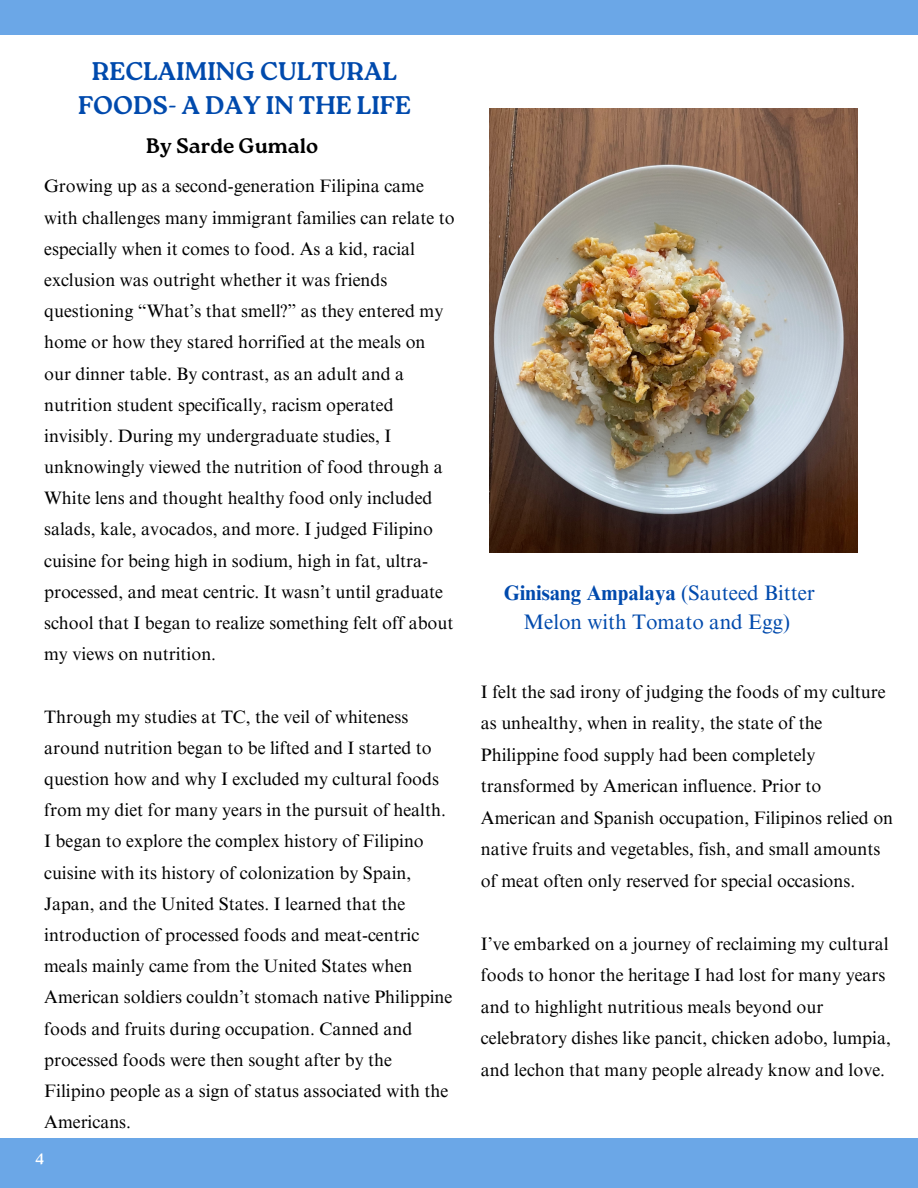
<style>
.page{position:relative;width:918px;height:1188px;background:#fff}
.page>*{position:absolute;margin:0;border:0;box-sizing:border-box;transform-origin:0 0}
.t1{font:700 25.5px/34.8px "Roca Two";color:#004aad;text-align:center}
.t2{font:21px/29.2px "Times NRMT Pro";color:#004aad;text-align:center}
.t3{font:700 21px "Roca Two";color:#000}
.t4{font:18px/31.2px "Times NRMT Pro";color:#000001}
.t5{font:15px "Roca Two";color:#fff}
.s1{font-weight:700}
</style>
<div class="page">
<img style="left:489px;top:109px;width:368px;height:444px">
<div style="left:0;top:1139px;width:918px;height:49px;background:#6ba7e7"></div>
<div style="left:0;top:0;width:918px;height:35px;background:#6ba7e7"></div>
<p class="t1" style="left:78px;top:53px;width:334px">RECLAIMING CULTURAL<br>FOODS- A DAY IN THE LIFE</p>
<p class="t3" style="left:146px;top:134px;width:173px">By Sarde Gumalo</p>
<h2 class="t4" style="left:44px;top:173px;width:412px">Growing up as a second-generation Filipina came with challenges many immigrant families can relate to especially when it comes to food. As a kid, racial exclusion was outright whether it was friends questioning “What’s that smell?” as they entered my home or how they stared horrified at the meals on our dinner table. By contrast, as an adult and a nutrition student specifically, racism operated invisibly. During my undergraduate studies, I unknowingly viewed the nutrition of food through a White lens and thought healthy food only included salads, kale, avocados, and more. I judged Filipino cuisine for being high in sodium, high in fat, ultra&shy;processed, and meat centric. It wasn’t until graduate school that I began to realize something felt off about my views on nutrition.</h2>
<p class="t4" style="left:44px;top:703px;width:410px">Through my studies at TC, the veil of whiteness around nutrition began to be lifted and I started to question how and why I excluded my cultural foods from my diet for many years in the pursuit of health.<br>I began to explore the complex history of Filipino cuisine with its history of colonization by Spain, Japan, and the United States. I learned that the introduction of processed foods and meat-centric meals mainly came from the United States when American soldiers couldn’t stomach native Philippine foods and fruits during occupation. Canned and processed foods were then sought after by the Filipino people as a sign of status associated with the Americans.</p>
<p class="t5" style="left:35px;top:1150px;width:11px">4</p>
<p class="t2" style="left:504px;top:581px;width:313px"><span class="s1">Ginisang Ampalaya</span> (Sauteed Bitter<br>Melon with Tomato and Egg)</p>
<p class="t4" style="left:481px;top:678px;width:414px">I felt the sad irony of judging the foods of my culture as unhealthy, when in reality, the state of the Philippine food supply had been completely transformed by American influence. Prior to American and Spanish occupation, Filipinos relied on native fruits and vegetables, fish, and small amounts of meat often only reserved for special occasions.</p>
<h3 class="t4" style="left:481px;top:930px;width:412px">I’ve embarked on a journey of reclaiming my cultural foods to honor the heritage I had lost for many years and to highlight nutritious meals beyond our celebratory dishes like pancit, chicken adobo, lumpia, and lechon that many people already know and love.</h3>
</div>
